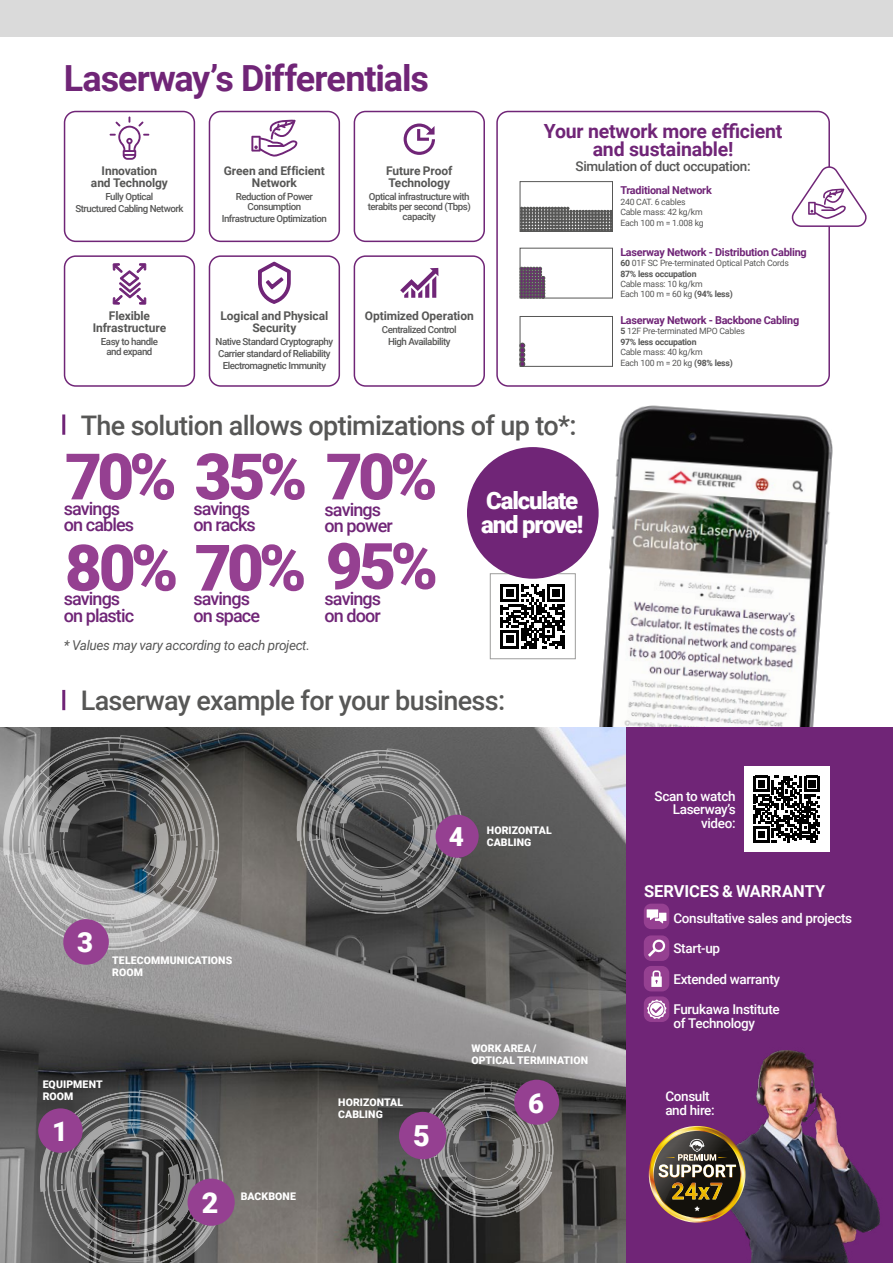
<style>
.page{position:relative;width:893px;height:1263px;background:#fff}
.page>*{position:absolute;margin:0;border:0;box-sizing:border-box;transform-origin:0 0}
.t1{font:900 64.05px "Roboto";letter-spacing:-.07em;color:#954091}
.Título_Subseção{font:700 36px "Roboto";letter-spacing:-.03em;color:#702577}
.Corpo{font:900 28.95px "Roboto";color:#fff}
.Corpo-2{font:900 28.65px "Roboto";color:#fff}
.Corpo-3{font:900 27.75px "Roboto";color:#fff}
.Corpo-4{font:900 27.45px "Roboto";color:#fff}
.t2{font:500 27px "Roboto";letter-spacing:-.025em;color:#575756}
.Corpo-5{font:900 27px "Roboto";color:#fff}
.Corpo-6{font:900 26.25px "Roboto";color:#fff}
.t3{font:900 24px/24px "Roboto";letter-spacing:-.05em;color:#fff}
.t4{font:700 19.5px/18px "Roboto";letter-spacing:-.01em;color:#702577;text-align:center}
.t5{font:500 18px/16.5px "Roboto";letter-spacing:-.05em;color:#702577}
.t6{font:700 16.5px "Roboto";letter-spacing:-.005em;color:#fff}
.t7{font:500 13.5px/13.5px "Roboto";letter-spacing:-.025em;color:#fff}
.t8{font:italic 13.5px "Roboto";letter-spacing:-.025em;color:#575756}
.t9{font:500 13.5px "Roboto";letter-spacing:-.025em;color:#575756}
.Títulos_Ícones_Vanta{font:700 12px/12px "Roboto";letter-spacing:-.01em;color:#575756;text-align:center}
.t10{font:700 10.8px "Roboto";letter-spacing:-.025em;color:#702577}
.Nome_Esquema_Conceit{font:900 10.5px/12px "Roboto";letter-spacing:.01em;color:#fff}
.Texto_Ícones_Vantage{font:500 9.75px/9.8px "Roboto";letter-spacing:-.05em;color:#575756;text-align:center}
.t11{font:8.7px/10.5px "Roboto";letter-spacing:-.025em;color:#575756}
.s1{font-weight:700}
</style>
<div class="page">
<img style="left:570px;top:383px;width:263px;height:344px">
<img style="left:0;top:727px;width:627px;height:536px">
<svg style="left:501px;top:584px;width:64px;height:64px"></svg>
<div style="left:490px;top:573px;width:86px;height:86px;border:1px solid #9d9d9c"></div>
<div style="left:627px;top:727px;width:266px;height:536px;background:#702577"></div>
<svg style="left:39px;top:1088px;width:188px;height:175px;background:#5d5e5f"></svg>
<svg style="left:3px;top:733px;width:220px;height:220px;background:#737271"></svg>
<svg style="left:2px;top:735px;width:217px;height:214px;background:#7b7c7b"></svg>
<svg style="left:296px;top:747px;width:170px;height:169px;background:#666"></svg>
<svg style="left:417px;top:1081px;width:139px;height:138px;background:#666764"></svg>
<div style="left:63px;top:919px;width:46px;height:46px;background:#954091;border-radius:50%"></div>
<div style="left:188px;top:1178px;width:47px;height:48px;background:#954091;border-radius:50%"></div>
<div style="left:38px;top:1108px;width:45px;height:45px;background:#954091;border-radius:50%"></div>
<div style="left:436px;top:815px;width:43px;height:43px;background:#954091;border-radius:50%"></div>
<div style="left:399px;top:1112px;width:47px;height:47px;background:#954091;border-radius:50%"></div>
<div style="left:514px;top:1080px;width:45px;height:45px;background:#954091;border-radius:50%"></div>
<div style="left:0;top:0;width:893px;height:37px;background:#dadada"></div>
<div style="left:744px;top:767px;width:85px;height:85px;background:#fff"></div>
<svg style="left:753px;top:776px;width:67px;height:66px"></svg>
<div style="left:64px;top:111px;width:131px;height:131px;border:2px solid #702577;border-radius:11px"></div>
<svg style="left:110px;top:117px;width:39px;height:43px"></svg>
<div style="left:209px;top:111px;width:131px;height:131px;border:2px solid #702577;border-radius:11px"></div>
<svg style="left:251px;top:119px;width:47px;height:38px"></svg>
<div style="left:354px;top:111px;width:131px;height:131px;border:2px solid #702577;border-radius:11px"></div>
<svg style="left:404px;top:124px;width:31px;height:31px"></svg>
<div style="left:64px;top:255px;width:131px;height:132px;border:2px solid #702577;border-radius:11px"></div>
<svg style="left:112px;top:263px;width:35px;height:42px"></svg>
<div style="left:209px;top:255px;width:131px;height:132px;border:2px solid #702577;border-radius:11px"></div>
<svg style="left:258px;top:261px;width:33px;height:43px"></svg>
<div style="left:354px;top:255px;width:131px;height:132px;border:2px solid #702577;border-radius:11px"></div>
<div style="left:520px;top:181px;width:93px;height:51px;border:1px solid #575756"></div>
<svg style="left:520px;top:207px;width:92px;height:24px;background:#757574"></svg>
<svg style="left:522px;top:267px;width:23px;height:29px"></svg>
<div style="left:520px;top:248px;width:93px;height:50px;border:1px solid #575756"></div>
<svg style="left:522px;top:343px;width:3px;height:22px"></svg>
<div style="left:520px;top:316px;width:93px;height:51px;border:1px solid #575756"></div>
<div style="left:496px;top:111px;width:334px;height:276px;border:2px solid #702577;border-radius:11px"></div>
<svg style="left:791px;top:164px;width:76px;height:64px"></svg>
<img style="left:704px;top:1050px;width:176px;height:213px">
<svg style="left:649px;top:1126px;width:96px;height:97px"></svg>
<svg style="left:650px;top:1127px;width:94px;height:94px"></svg>
<div style="left:654px;top:1131px;width:86px;height:86px;background:#13110c;border-radius:43px"></div>
<img style="left:654px;top:1131px;width:82px;height:80px">
<div style="left:644px;top:904px;width:25px;height:25px;background:#954091;border-radius:7px"></div>
<svg style="left:647px;top:909px;width:19px;height:14px"></svg>
<div style="left:644px;top:935px;width:25px;height:26px;background:#954091;border-radius:7px"></div>
<svg style="left:648px;top:939px;width:18px;height:18px"></svg>
<div style="left:644px;top:966px;width:25px;height:25px;background:#954091;border-radius:7px"></div>
<svg style="left:651px;top:970px;width:11px;height:17px"></svg>
<div style="left:644px;top:996px;width:25px;height:26px;background:#954091;border-radius:7px"></div>
<svg style="left:647px;top:999px;width:19px;height:20px"></svg>
<hr style="left:62px;top:690px;width:3px;height:20px;background:#702577">
<hr style="left:62px;top:414px;width:3px;height:21px;background:#702577">
<svg style="left:400px;top:268px;width:38px;height:30px"></svg>
<div style="left:467px;top:447px;width:132px;height:132px;background:#702577;border-radius:50%"></div>
<p class="Título_Subseção" style="left:64px;top:53px;width:367px">Laserway’s Differentials</p>
<p class="Títulos_Ícones_Vanta" style="left:91px;top:164px;width:78px">Innovation and Technolgy</p>
<p class="Texto_Ícones_Vantage" style="left:106px;top:191px;width:49px">Fully Optical</p>
<p class="Texto_Ícones_Vantage" style="left:75px;top:203px;width:110px">Structured Cabling Network</p>
<p class="Títulos_Ícones_Vanta" style="left:224px;top:164px;width:103px">Green and Efficient<br>Network</p>
<p class="Texto_Ícones_Vantage" style="left:236px;top:191px;width:79px">Reduction of Power<br>Consumption</p>
<p class="Texto_Ícones_Vantage" style="left:222px;top:213px;width:107px">Infrastructure Optimization</p>
<p class="Títulos_Ícones_Vanta" style="left:386px;top:164px;width:68px;text-align:left">Future Proof<br>Technology</p>
<p class="Texto_Ícones_Vantage" style="left:368px;top:191px;width:105px">Optical infrastructure with terabits per second (Tbps) capacity</p>
<p class="Títulos_Ícones_Vanta" style="left:93px;top:309px;width:75px">Flexible<br>Infrastructure</p>
<p class="Texto_Ícones_Vantage" style="left:101px;top:336px;width:59px">Easy to handle and expand</p>
<p class="Títulos_Ícones_Vanta" style="left:221px;top:309px;width:109px">Logical and Physical<br>Security</p>
<p class="Texto_Ícones_Vantage" style="left:216px;top:336px;width:119px">Native Standard Cryptography</p>
<p class="Texto_Ícones_Vantage" style="left:218px;top:348px;width:114px">Carrier standard of Reliability</p>
<p class="Texto_Ícones_Vantage" style="left:223px;top:360px;width:105px">Electromagnetic Immunity</p>
<p class="Títulos_Ícones_Vanta" style="left:365px;top:309px;width:110px">Optimized Operation</p>
<p class="Texto_Ícones_Vantage" style="left:382px;top:324px;width:76px">Centralized Control</p>
<p class="Texto_Ícones_Vantage" style="left:388px;top:336px;width:64px">High Availability</p>
<p class="t4" style="left:544px;top:121px;width:240px">Your network more efficient and sustainable!</p>
<p class="t9" style="left:576px;top:156px;width:177px">Simulation of duct occupation:</p>
<p class="t10" style="left:620px;top:183px;width:93px">Traditional Network</p>
<p class="t11" style="left:620px;top:196px;width:85px">240 CAT. 6 cables<br>Cable mass: 42 kg/km<br>Each 100 m = 1.008 kg</p>
<p class="t10" style="left:620px;top:244px;width:188px">Laserway Network - Distribution Cabling</p>
<p class="t11" style="left:620px;top:257px;width:170px"><span class="s1">60</span> 01F SC Pre-terminated Optical Patch Cords<br><span class="s1">87% less occupation<br></span>Cable mass: 10 kg/km<br>Each 100 m = 60 kg <span class="s1">(94% less)</span></p>
<p class="t10" style="left:620px;top:313px;width:180px">Laserway Network - Backbone Cabling</p>
<p class="t11" style="left:620px;top:326px;width:126px"><span class="s1">5</span> 12F Pre-terminated MPO Cables<br><span class="s1">97% less occupation<br></span>Cable mass: 40 kg/km<br>Each 100 m = 20 kg <span class="s1">(98% less)</span></p>
<p class="t2" style="left:81px;top:406px;width:497px">The solution allows optimizations of up to*:</p>
<p class="t1" style="left:65px;top:432px;width:374px">70% 35% 70%</p>
<p class="t5" style="left:64px;top:516px;width:72px">on cables</p>
<p class="t5" style="left:64px;top:499px;width:58px">savings</p>
<p class="t5" style="left:193px;top:499px;width:64px">savings on racks</p>
<p class="t5" style="left:325px;top:500px;width:70px">savings on power</p>
<p class="t1" style="left:65px;top:523px;width:375px">80% 70% 95%</p>
<p class="t5" style="left:325px;top:606px;width:58px">on door</p>
<p class="t5" style="left:64px;top:590px;width:72px">savings on plastic</p>
<p class="t5" style="left:193px;top:590px;width:68px">savings on space</p>
<p class="t5" style="left:325px;top:590px;width:58px">savings</p>
<p class="t8" style="left:64px;top:635px;width:248px">* Values may vary according to each project.</p>
<p class="t3" style="left:481px;top:488px;width:104px">Calculate and prove!</p>
<p class="t2" style="left:81px;top:682px;width:426px">Laserway example for your business:</p>
<p class="Corpo-3" style="left:77px;top:923px;width:18px">3</p>
<p class="Nome_Esquema_Conceit" style="left:112px;top:954px;width:122px">TELECOMMUNICATIONS<br>ROOM</p>
<p class="Nome_Esquema_Conceit" style="left:43px;top:1077px;width:62px">EQUIPMENT<br>ROOM</p>
<p class="Corpo-5" style="left:52px;top:1112px;width:17px">1</p>
<p class="Corpo-2" style="left:202px;top:1183px;width:18px">2</p>
<p class="Nome_Esquema_Conceit" style="left:241px;top:1190px;width:57px">BACKBONE</p>
<p class="Corpo-6" style="left:449px;top:818px;width:17px">4</p>
<p class="Nome_Esquema_Conceit" style="left:487px;top:824px;width:67px">HORIZONTAL<br>CABLING</p>
<p class="Nome_Esquema_Conceit" style="left:338px;top:1095px;width:67px">HORIZONTAL<br>CABLING</p>
<p class="Corpo" style="left:413px;top:1116px;width:18px">5</p>
<p class="Nome_Esquema_Conceit" style="left:471px;top:1042px;width:118px">WORK AREA /<br>OPTICAL TERMINATION</p>
<p class="Corpo-4" style="left:528px;top:1083px;width:17px">6</p>
<p class="t7" style="left:655px;top:789px;width:83px;text-align:right">Scan to watch<br>Laserway’s video:</p>
<p class="t6" style="left:644px;top:879px;width:183px">SERVICES &amp; WARRANTY</p>
<p class="t7" style="left:673px;top:911px;width:180px">Consultative sales and projects</p>
<p class="t7" style="left:673px;top:941px;width:48px">Start‑up</p>
<p class="t7" style="left:673px;top:972px;width:108px">Extended warranty</p>
<p class="t7" style="left:673px;top:1002px;width:108px">Furukawa Institute of Technology</p>
<p class="t7" style="left:665px;top:1089px;width:51px">Consult and hire:</p>
</div>
